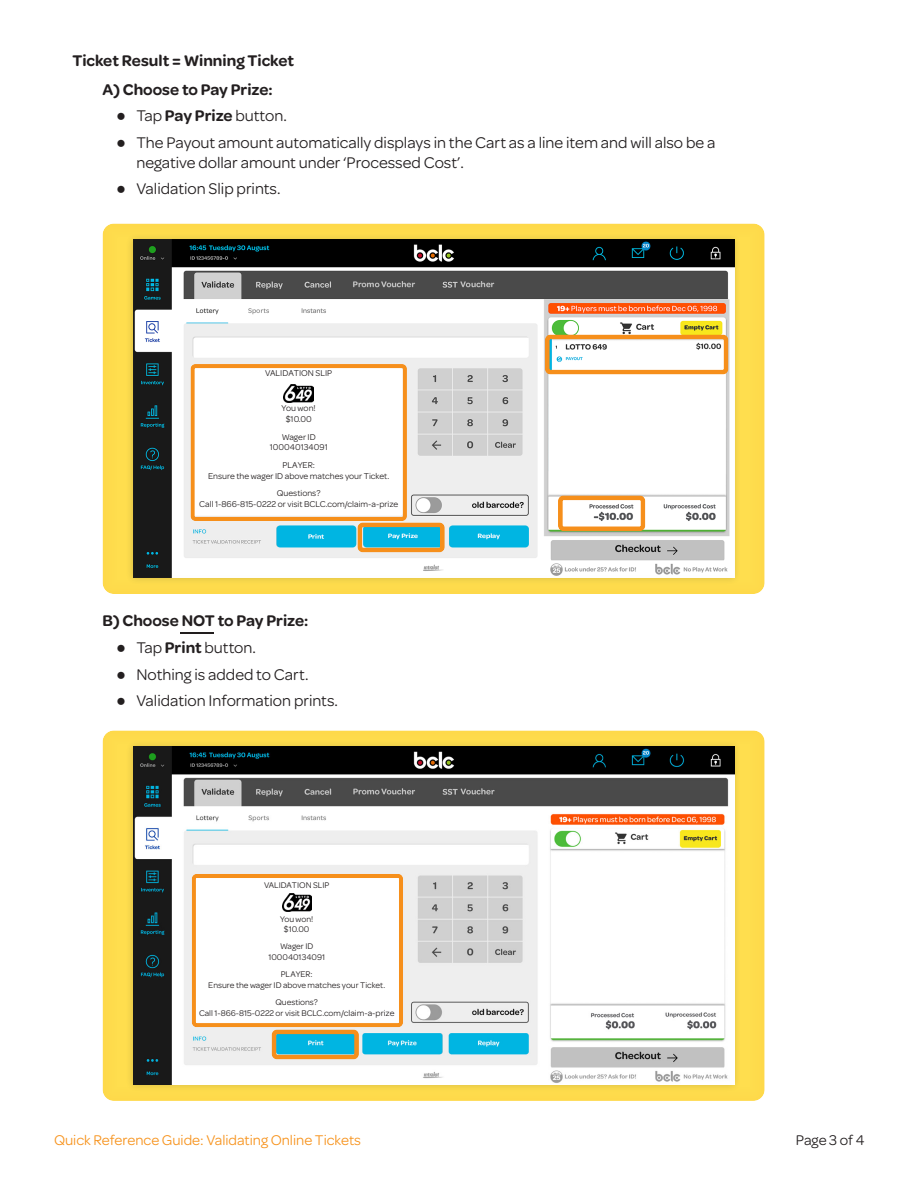
<style>
.page{position:relative;width:918px;height:1188px;background:#fff}
.page>*{position:absolute;margin:0;border:0;box-sizing:border-box;transform-origin:0 0}
.t1{font:16.5px/19.8px "Omnes";color:#231f20}
.Body{font:600 16.5px "Omnes";color:#231f20}
.t2{font:15px "Omnes";color:#f7931d}
.t3{font:15px "Omnes";color:#231f20}
.t4{font:9px "Omnes";color:#231f20}
.t5{font:8.85px "Omnes";color:#231f20}
.s1{font-family:"Arial"}
.s2{font-weight:600}
.s3{font-size:9px}
</style>
<div class="page">
<div style="left:102px;top:223px;width:663px;height:372px;background:#fedb4c"></div>
<div style="left:102px;top:729px;width:663px;height:372px;background:#fedb4c"></div>
<div style="left:125px;top:233px;width:616px;height:352px;background:#231f20;opacity:.2"></div>
<img style="left:133px;top:240px;width:601px;height:338px">
<div style="left:357px;top:522px;width:90px;height:33px;background:#f7931d;opacity:.12"></div>
<div style="left:558px;top:495px;width:90px;height:39px;background:#f7931d;opacity:.12"></div>
<div style="left:545px;top:334px;width:186px;height:43px;background:#f7931d;opacity:.12"></div>
<div style="left:180px;top:630px;width:36px;height:5px;background:#f7931d;opacity:.12"></div>
<div style="left:189px;top:364px;width:221px;height:159px;background:#f7931d;opacity:.12"></div>
<img style="left:284px;top:384px;width:30px;height:18px">
<div style="left:125px;top:739px;width:616px;height:353px;background:#231f20;opacity:.2"></div>
<img style="left:133px;top:747px;width:601px;height:338px">
<div style="left:271px;top:1029px;width:90px;height:33px;background:#f7931d;opacity:.12"></div>
<div style="left:190px;top:873px;width:216px;height:156px;background:#f7931d;opacity:.12"></div>
<img style="left:282px;top:894px;width:29px;height:17px">
<p class="Body" style="left:72px;top:48px;width:223px">Ticket Result = Winning Ticket</p>
<p class="Body" style="left:103px;top:77px;width:172px">A) Choose to Pay Prize:</p>
<p class="t1" style="left:116px;top:105px;width:172px"><span class="s1">●</span> Tap <span class="s2">Pay Prize</span> button.</p>
<p class="t1" style="left:136px;top:132px;width:581px;text-indent:-20px"><span class="s1">●</span> The Payout amount automatically displays in the Cart as a line item and will also be a negative dollar amount under ‘Processed Cost’.</p>
<p class="t1" style="left:116px;top:178px;width:166px"><span class="s1">●</span> Validation Slip prints.</p>
<p class="t4" style="left:265px;top:367px;width:69px">VALIDATION SLIP</p>
<p class="t4" style="left:282px;top:402px;width:36px">You won!</p>
<p class="t4" style="left:286px;top:413px;width:28px">$10.00</p>
<p class="t4" style="left:282px;top:431px;width:36px">Wager ID</p>
<p class="t4" style="left:270px;top:441px;width:60px">100040134091</p>
<p class="t4" style="left:282px;top:459px;width:34px">PLAYER:</p>
<p class="t4" style="left:208px;top:470px;width:183px">Ensure the wager ID above matches your Ticket.</p>
<p class="t4" style="left:277px;top:487px;width:45px">Questions?</p>
<p class="t4" style="left:199px;top:498px;width:200px">Call 1-866-815-0222 or visit BCLC.com/claim-a-prize</p>
<p class="Body" style="left:103px;top:609px;width:207px">B) Choose NOT to Pay Prize:</p>
<p class="t1" style="left:116px;top:637px;width:141px"><span class="s1">●</span> Tap <span class="s2">Print</span> button.</p>
<p class="t1" style="left:116px;top:663px;width:194px"><span class="s1">●</span> Nothing is added to Cart.</p>
<p class="t1" style="left:116px;top:690px;width:223px"><span class="s1">●</span> Validation Information prints.</p>
<p class="t5" style="left:264px;top:879px;width:67px">VALIDATION SLIP</p>
<p class="t5" style="left:280px;top:913px;width:35px">You won!</p>
<p class="t5" style="left:284px;top:923px;width:27px">$10.00</p>
<p class="t5" style="left:280px;top:941px;width:35px">Wager ID</p>
<p class="t5" style="left:268px;top:951px;width:58px">100040134091</p>
<p class="t5" style="left:281px;top:968px;width:33px">PLAYER:</p>
<p class="t5" style="left:208px;top:979px;width:178px">Ensure the wager ID above matches your Ticket.</p>
<p class="t5" style="left:275px;top:996px;width:44px">Questions?</p>
<p class="t5" style="left:199px;top:1007px;width:197px">Call 1-866-815-0222 or visit BCLC.com<span class="s3">/claim-a-prize</span></p>
<p class="t2" style="left:54px;top:1129px;width:309px">Quick Reference Guide: Validating Online Tickets</p>
<p class="t3" style="left:796px;top:1129px;width:70px">Page 3 of 4</p>
</div>
